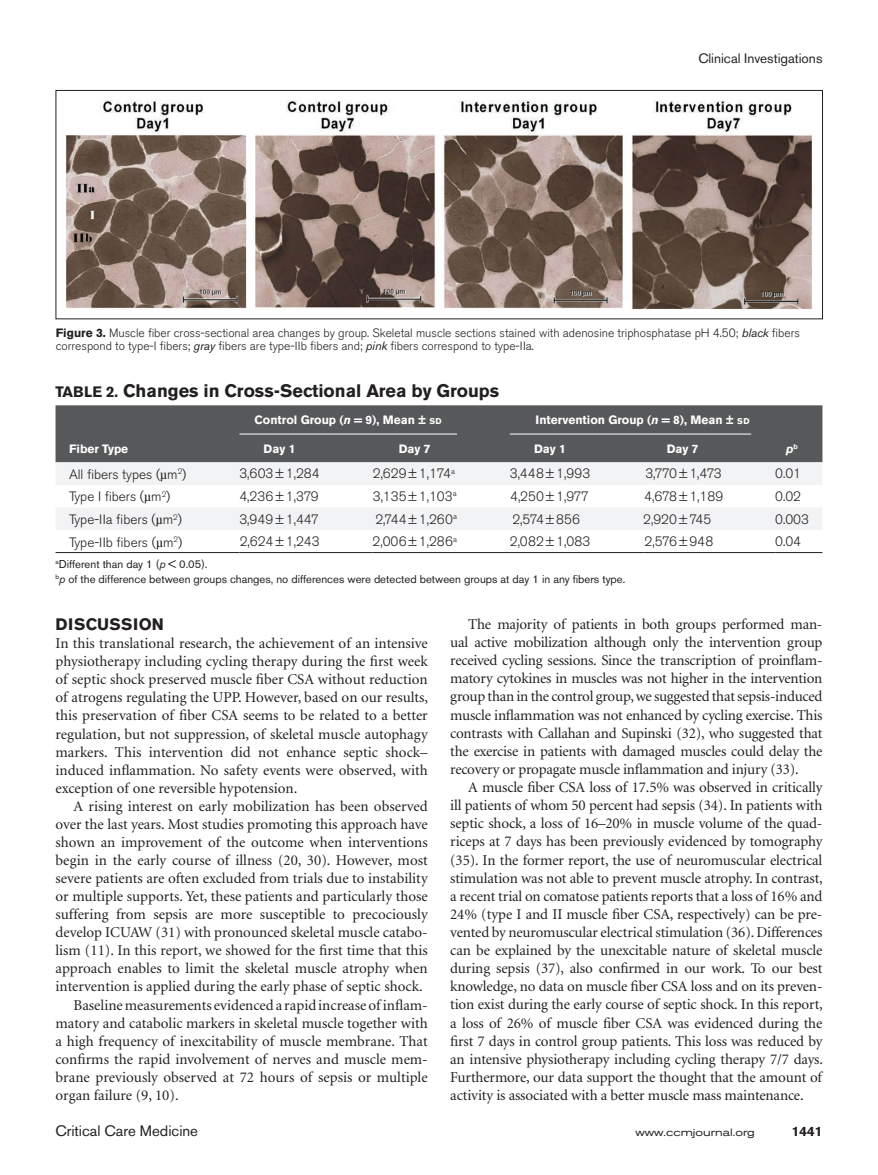
<style>
.page{position:relative;width:878px;height:1175px;background:#fff}
.page>*{position:absolute;margin:0;border:0;box-sizing:border-box;transform-origin:0 0}
.t1{font:700 18px "Akzidenz Grotesk BE";color:#231f20}
.t2{font:700 16.5px "Akzidenz Grotesk BE";letter-spacing:.02em;color:#231f20}
.t3{font:15px/18.1px "Minion";color:#231f20;text-align:justify}
.t4{font:15px "Akzidenz Grotesk BE";color:#231f20}
.t5{font:300 13.5px "Akzidenz Grotesk BE";color:#231f20}
.t6{font:13.5px "Akzidenz Grotesk BE";color:#231f20}
.t7{font:700 13.5px "Akzidenz Grotesk BE";color:#231f20}
.t8{font:300 12px/13.5px "Akzidenz Grotesk BE";color:#231f20}
.t9{font:700 12px "Akzidenz Grotesk BE";color:#fff}
.t10{font:italic 700 12px "Akzidenz Grotesk BE";color:#fff}
.t11{font:11.25px/15px "Akzidenz Grotesk BE";color:#231f20}
.t12{font:expanded 10.5px "Akzidenz Grotesk BE";color:#231f20}
.t13{font:700 7.05px "Akzidenz Grotesk BE";color:#fff}
.s1{font-weight:700}
.s2{font-weight:400;font-style:italic}
.s3{font-size:15px}
.s4{font-style:italic}
.s5{font-size:8.4px}
.s6{font-family:"Gandhari Unicode";font-weight:400}
</style>
<div class="page">
<svg style="left:55px;top:90px;width:768px;height:230px"></svg>
<div style="left:56px;top:405px;width:766px;height:57px;background:#57585a"></div>
<svg style="left:56px;top:462px;width:766px;height:68px;fill:#f2f3f4"></svg>
<hr style="left:56px;top:552px;width:183px;height:1px;background:#231f20">
<hr style="left:239px;top:552px;width:133px;height:1px;background:#231f20">
<hr style="left:372px;top:552px;width:138px;height:1px;background:#231f20">
<hr style="left:510px;top:552px;width:133px;height:1px;background:#231f20">
<hr style="left:643px;top:552px;width:132px;height:1px;background:#231f20">
<hr style="left:775px;top:552px;width:47px;height:1px;background:#231f20">
<hr style="left:239px;top:434px;width:218px;height:1px;background:#fff">
<hr style="left:510px;top:434px;width:241px;height:1px;background:#fff">
<p class="t6" style="left:698px;top:50px;width:126px">Clinical Investigations</p>
<p class="t8" style="left:56px;top:326px;width:745px"><span class="s1">Figure 3.</span> Muscle fiber cross-sectional area changes by group. Skeletal muscle sections stained with adenosine triphosphatase pH 4.50; <span class="s2">black</span> fibers correspond to type-I fibers; <span class="s2">gray</span> fibers are type-IIb fibers and; <span class="s2">pink</span> fibers correspond to type-IIa.</p>
<p class="t1" style="left:56px;top:380px;width:445px"><span class="s3">TABLE 2.</span> Changes in Cross-Sectional Area by Groups</p>
<p class="t9" style="left:69px;top:441px;width:61px">Fiber Type</p>
<p class="t9" style="left:254px;top:413px;width:189px">Control Group (<span class="s4">n</span> = 9), Mean ± <span class="s5">sd</span></p>
<p class="t9" style="left:535px;top:413px;width:215px">Intervention Group (<span class="s4">n</span> = 8), Mean ± <span class="s5">sd</span></p>
<p class="t9" style="left:264px;top:441px;width:33px">Day 1</p>
<p class="t9" style="left:399px;top:441px;width:33px">Day 7</p>
<p class="t9" style="left:534px;top:441px;width:33px">Day 1</p>
<p class="t9" style="left:666px;top:441px;width:33px">Day 7</p>
<p class="t13" style="left:793px;top:442px;width:6px">b</p>
<p class="t10" style="left:786px;top:441px;width:9px">p</p>
<p class="t5" style="left:69px;top:466px;width:119px">All fibers types (<span class="s6">µ</span>m<sup>2</sup>)</p>
<p class="t5" style="left:239px;top:466px;width:82px">3,603±1,284</p>
<p class="t5" style="left:373px;top:466px;width:84px">2,629±1,174<sup>a</sup></p>
<p class="t5" style="left:510px;top:466px;width:82px">3,448±1,993</p>
<p class="t5" style="left:645px;top:466px;width:78px">3,770±1,473</p>
<p class="t5" style="left:775px;top:466px;width:27px">0.01</p>
<p class="t5" style="left:69px;top:489px;width:103px">Type I fibers (<span class="s6">µ</span>m<sup>2</sup>)</p>
<p class="t5" style="left:239px;top:489px;width:81px">4,236±1,379</p>
<p class="t5" style="left:373px;top:489px;width:85px">3,135±1,103<sup>a</sup></p>
<p class="t5" style="left:510px;top:489px;width:80px">4,250±1,977</p>
<p class="t5" style="left:644px;top:489px;width:81px">4,678±1,189</p>
<p class="t5" style="left:775px;top:489px;width:27px">0.02</p>
<p class="t5" style="left:69px;top:512px;width:114px">Type-IIa fibers (<span class="s6">µ</span>m<sup>2</sup>)</p>
<p class="t5" style="left:239px;top:511px;width:81px">3,949±1,447</p>
<p class="t5" style="left:375px;top:511px;width:83px">2,744±1,260<sup>a</sup></p>
<p class="t5" style="left:512px;top:511px;width:69px">2,574±856</p>
<p class="t5" style="left:643px;top:511px;width:70px">2,920±745</p>
<p class="t5" style="left:775px;top:511px;width:35px">0.003</p>
<p class="t5" style="left:69px;top:534px;width:115px">Type-IIb fibers (<span class="s6">µ</span>m<sup>2</sup>)</p>
<p class="t5" style="left:240px;top:534px;width:81px">2,624±1,243</p>
<p class="t5" style="left:372px;top:534px;width:86px">2,006±1,286<sup>a</sup></p>
<p class="t5" style="left:510px;top:534px;width:82px">2,082±1,083</p>
<p class="t5" style="left:644px;top:534px;width:70px">2,576±948</p>
<p class="t5" style="left:775px;top:534px;width:27px">0.04</p>
<p class="t11" style="left:56px;top:557px;width:571px"><sup>a</sup>Different than day 1 (<span class="s4">p</span> &lt; 0.05).<br><sup>b</sup><span class="s4">p</span> of the difference between groups changes, no differences were detected between groups at day 1 in any fibers type.</p>
<p class="t2" style="left:56px;top:615px;width:110px">DISCUSSION</p>
<p class="t3" style="left:56px;top:635px;width:374px">In this translational research, the achievement of an intensive physiotherapy including cycling therapy during the first week of septic shock preserved muscle fiber CSA without reduction of atrogens regulating the UPP. However, based on our results, this preservation of fiber CSA seems to be related to a better regulation, but not suppression, of skeletal muscle autophagy markers. This intervention did not enhance septic shock– induced inflammation. No safety events were observed, with exception of one reversible hypotension.</p>
<p class="t3" style="left:74px;top:797px;width:356px">A rising interest on early mobilization has been observed</p>
<p class="t3" style="left:56px;top:815px;width:373px">over the last years. Most studies promoting this approach have</p>
<p class="t3" style="left:56px;top:833px;width:374px">shown an improvement of the outcome when interventions</p>
<p class="t3" style="left:56px;top:851px;width:373px">begin in the early course of illness (20, 30). However, most</p>
<p class="t3" style="left:56px;top:869px;width:373px">severe patients are often excluded from trials due to instability</p>
<p class="t3" style="left:56px;top:887px;width:373px">or multiple supports. Yet, these patients and particularly those</p>
<p class="t3" style="left:56px;top:906px;width:373px">suffering from sepsis are more susceptible to precociously</p>
<p class="t3" style="left:56px;top:924px;width:374px">develop ICUAW (31) with pronounced skeletal muscle catabo-</p>
<p class="t3" style="left:56px;top:942px;width:374px">lism (11). In this report, we showed for the first time that this</p>
<p class="t3" style="left:56px;top:960px;width:373px">approach enables to limit the skeletal muscle atrophy when</p>
<p class="t3" style="left:56px;top:978px;width:368px">intervention is applied during the early phase of septic shock.</p>
<p class="t3" style="left:74px;top:996px;width:355px">Baseline measurements evidenced a rapid increase of inflam-</p>
<p class="t3" style="left:56px;top:1014px;width:373px">matory and catabolic markers in skeletal muscle together with</p>
<p class="t3" style="left:56px;top:1032px;width:373px">a high frequency of inexcitability of muscle membrane. That</p>
<p class="t3" style="left:56px;top:1050px;width:374px">confirms the rapid involvement of nerves and muscle mem-</p>
<p class="t3" style="left:56px;top:1068px;width:373px">brane previously observed at 72 hours of sepsis or multiple</p>
<p class="t3" style="left:56px;top:1086px;width:125px">organ failure (9, 10).</p>
<p class="t3" style="left:450px;top:615px;width:374px;text-indent:18px">The majority of patients in both groups performed man&shy;ual active mobilization although only the intervention group received cycling sessions. Since the transcription of proinflam&shy;matory cytokines in muscles was not higher in the intervention group than in the control group, we suggested that sepsis-induced muscle inflammation was not enhanced by cycling exercise. This contrasts with Callahan and Supinski (32), who suggested that the exercise in patients with damaged muscles could delay the recovery or propagate muscle inflammation and injury (33).</p>
<p class="t3" style="left:450px;top:778px;width:374px;text-indent:18px">A muscle fiber CSA loss of 17.5% was observed in critically ill patients of whom 50 percent had sepsis (34). In patients with septic shock, a loss of 16–20% in muscle volume of the quad&shy;riceps at 7 days has been previously evidenced by tomography (35). In the former report, the use of neuromuscular electrical stimulation was not able to prevent muscle atrophy. In contrast, a recent trial on comatose patients reports that a loss of 16% and 24% (type I and II muscle fiber CSA, respectively) can be pre&shy;vented by neuromuscular electrical stimulation (36). Differences can be explained by the unexcitable nature of skeletal muscle during sepsis (37), also confirmed in our work. To our best knowledge, no data on muscle fiber CSA loss and on its preven&shy;tion exist during the early course of septic shock. In this report, a loss of 26% of muscle fiber CSA was evidenced during the first 7 days in control group patients. This loss was reduced by an intensive physiotherapy including cycling therapy 7/7 days.<br>Furthermore, our data support the thought that the amount of activity is associated with a better muscle mass maintenance.</p>
<p class="t4" style="left:56px;top:1121px;width:144px">Critical Care Medicine</p>
<p class="t12" style="left:635px;top:1126px;width:121px">www.ccmjournal.org</p>
<p class="t7" style="left:791px;top:1123px;width:32px">1441</p>
</div>
